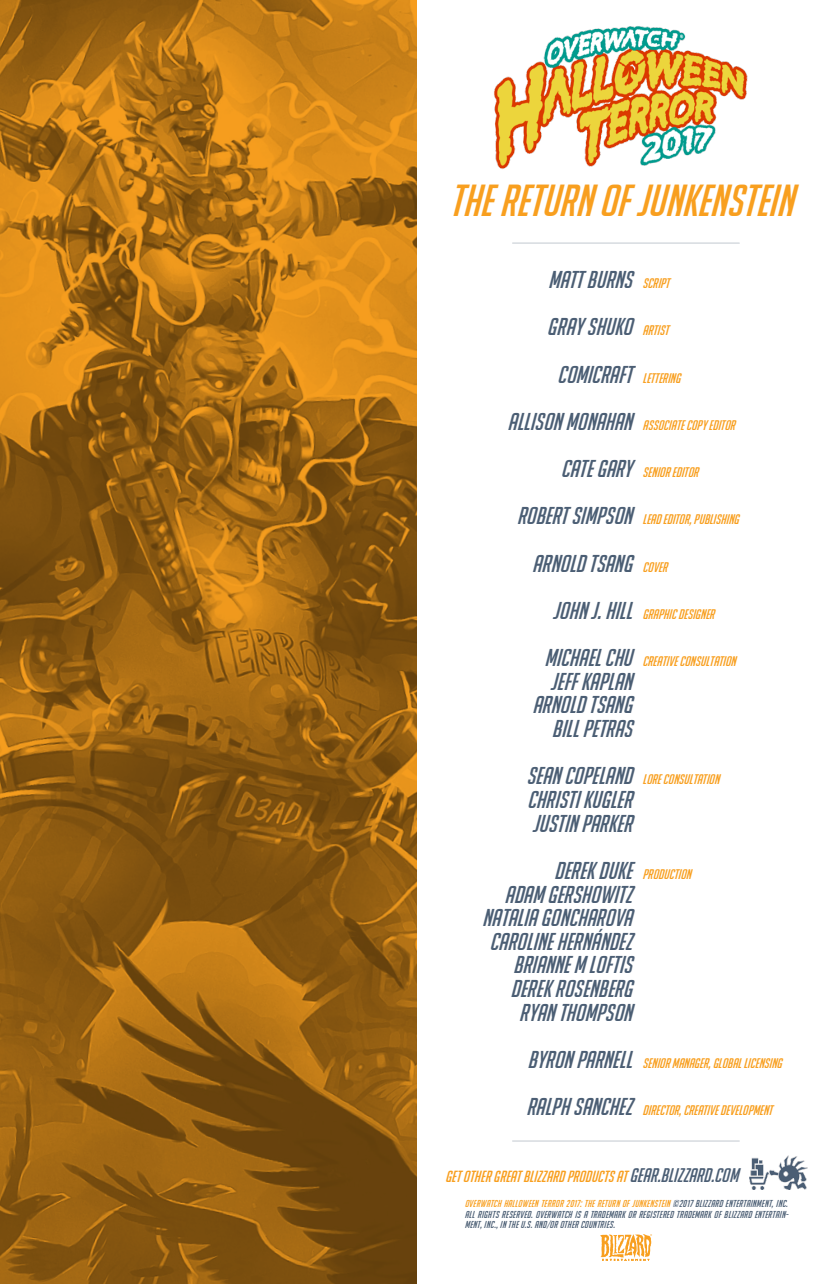
<style>
.page{position:relative;width:835px;height:1284px;background:#fff}
.page>*{position:absolute;margin:0;border:0;box-sizing:border-box;transform-origin:0 0}
.t1{font:italic 43.75px "Big Noodle Too";color:#f89f1f}
.t2{font:italic 23.8px "Big Noodle Too";color:#4b5e74}
.t3{font:italic 15.75px "Big Noodle Too";color:#f89f1f}
.t4{font:italic 13.65px "Big Noodle Too";color:#f89f1f}
.t5{font:italic 9.8px/10.5px "Big Noodle Too";letter-spacing:.03em;color:#4b5e74;text-align:justify}
.s1{font-size:19.25px;color:#4b5e74}
.s2{color:#f89f1f}
</style>
<div class="page">
<img style="left:0;top:0;width:417px;height:1284px">
<svg style="left:600px;top:1234px;width:52px;height:26px"></svg>
<img style="left:749px;top:1155px;width:58px;height:34px">
<hr style="left:513px;top:242px;width:226px;height:2px;background:#4b5e74">
<hr style="left:513px;top:1140px;width:226px;height:2px;background:#4b5e74">
<img style="left:494px;top:26px;width:254px;height:143px">
<p class="t1" style="left:449px;top:177px;width:345px">THE RETURN OF JUNKENSTEIN</p>
<p class="t2" style="left:548px;top:267px;width:85px">MATT BURNS</p>
<p class="t2" style="left:547px;top:314px;width:87px">GRAY SHUKO</p>
<p class="t2" style="left:557px;top:361px;width:76px">COMICRAFT</p>
<p class="t2" style="left:507px;top:408px;width:126px">ALLISON MONAHAN</p>
<p class="t2" style="left:561px;top:456px;width:73px">CATE GARY</p>
<p class="t2" style="left:517px;top:503px;width:116px">ROBERT SIMPSON</p>
<p class="t2" style="left:532px;top:550px;width:101px">ARNOLD TSANG</p>
<p class="t2" style="left:552px;top:597px;width:81px">JOHN J. HILL</p>
<p class="t2" style="left:544px;top:645px;width:89px">MICHAEL CHU</p>
<p class="t2" style="left:550px;top:668px;width:83px">JEFF KAPLAN</p>
<p class="t2" style="left:532px;top:692px;width:101px">ARNOLD TSANG</p>
<p class="t2" style="left:552px;top:716px;width:82px">BILL PETRAS</p>
<p class="t2" style="left:526px;top:763px;width:107px">SEAN COPELAND</p>
<p class="t2" style="left:527px;top:786px;width:106px">CHRISTI KUGLER</p>
<p class="t2" style="left:532px;top:810px;width:101px">JUSTIN PARKER</p>
<p class="t2" style="left:554px;top:857px;width:79px">DEREK DUKE</p>
<p class="t2" style="left:504px;top:881px;width:129px">ADAM GERSHOWITZ</p>
<p class="t2" style="left:482px;top:905px;width:151px">NATALIA GONCHAROVA</p>
<p class="t2" style="left:489px;top:928px;width:144px">CAROLINE HERNÁNDEZ</p>
<p class="t2" style="left:513px;top:952px;width:120px">BRIANNE M LOFTIS</p>
<p class="t2" style="left:510px;top:975px;width:123px">DEREK ROSENBERG</p>
<p class="t2" style="left:519px;top:999px;width:114px">RYAN THOMPSON</p>
<p class="t2" style="left:527px;top:1046px;width:106px">BYRON PARNELL</p>
<p class="t2" style="left:526px;top:1094px;width:107px">RALPH SANCHEZ</p>
<p class="t4" style="left:642px;top:276px;width:28px">SCRIPT</p>
<p class="t4" style="left:642px;top:323px;width:27px">ARTIST</p>
<p class="t4" style="left:642px;top:370px;width:39px">LETTERING</p>
<p class="t4" style="left:642px;top:418px;width:94px">ASSOCIATE COPY EDITOR</p>
<p class="t4" style="left:642px;top:465px;width:57px">SENIOR EDITOR</p>
<p class="t4" style="left:642px;top:512px;width:98px">LEAD EDITOR, PUBLISHING</p>
<p class="t4" style="left:642px;top:559px;width:26px">COVER</p>
<p class="t4" style="left:642px;top:607px;width:73px">GRAPHIC DESIGNER</p>
<p class="t4" style="left:642px;top:654px;width:95px">CREATIVE CONSULTATION</p>
<p class="t4" style="left:642px;top:772px;width:78px">LORE CONSULTATION</p>
<p class="t4" style="left:642px;top:866px;width:50px">PRODUCTION</p>
<p class="t4" style="left:642px;top:1055px;width:141px">SENIOR MANAGER, GLOBAL LICENSING</p>
<p class="t4" style="left:642px;top:1103px;width:131px">DIRECTOR, CREATIVE DEVELOPMENT</p>
<p class="t3" style="left:445px;top:1167px;width:295px">GET OTHER GREAT BLIZZARD PRODUCTS AT <span class="s1">GEAR.BLIZZARD.COM</span></p>
<p class="t5" style="left:465px;top:1198px;width:325px"><span class="s2">OVERWATCH HALLOWEEN TERROR 2017: THE RETURN OF JUNKENSTEIN</span> ©2017 BLIZZARD ENTERTAINMENT, INC.<br>ALL RIGHTS RESERVED. OVERWATCH IS A TRADEMARK OR REGISTERED TRADEMARK OF BLIZZARD ENTERTAIN-MENT, INC., IN THE U.S. AND/OR OTHER COUNTRIES.</p>
</div>
